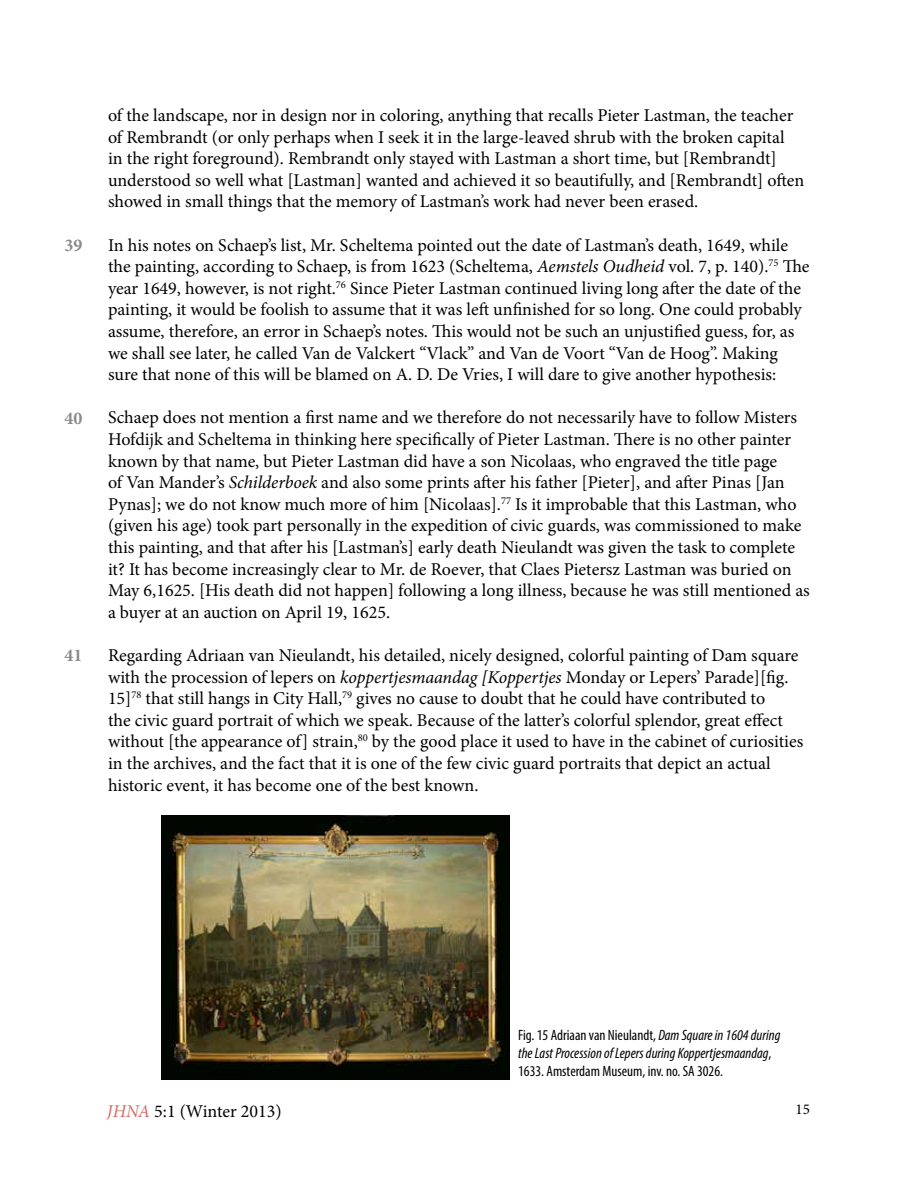
<style>
.page{position:relative;width:918px;height:1188px;background:#fff}
.page>*{position:absolute;margin:0;border:0;box-sizing:border-box;transform-origin:0 0}
.t1{font:18px/21.6px "Minion Pro";letter-spacing:-.005em;color:#000}
.t2{font:700 18px "Minion Pro";color:#888a8c}
.t3{font:italic condensed 15px/18px "Myriad Pro";color:#000}
.t4{font:15px "Minion Pro";color:#000}
.s1{font-style:italic}
.s2{font-style:normal}
.s3{font-style:italic;color:#d46c62}
</style>
<div class="page">
<img style="left:161px;top:816px;width:348px;height:264px">
<p class="t2" style="left:64px;top:232px;width:19px">39</p>
<p class="t2" style="left:64px;top:406px;width:19px">40</p>
<p class="t2" style="left:64px;top:643px;width:19px">41</p>
<p class="t1" style="left:108px;top:105px;width:698px">of the landscape, nor in design nor in coloring, anything that recalls Pieter Lastman, the teacher of Rembrandt (or only perhaps when I seek it in the large-leaved shrub with the broken capital<br>in the right foreground). Rembrandt only stayed with Lastman a short time, but [Rembrandt] understood so well what [Lastman] wanted and achieved it so beautifully, and [Rembrandt] often showed in small things that the memory of Lastman’s work had never been erased.</p>
<p class="t1" style="left:108px;top:234px;width:703px">In his notes on Schaep’s list, Mr. Scheltema pointed out the date of Lastman’s death, 1649, while the painting, according to Schaep, is from 1623 (Scheltema, <span class="s1">Aemstels Oudheid</span> vol. 7, p. 140).<sup>75</sup> The year 1649, however, is not right.<sup>76</sup> Since Pieter Lastman continued living long after the date of the painting, it would be foolish to assume that it was left unfinished for so long. One could probably assume, therefore, an error in Schaep’s notes. This would not be such an unjustified guess, for, as we shall see later, he called Van de Valckert “Vlack” and Van de Voort “Van de Hoog”. Making sure that none of this will be blamed on A. D. De Vries, I will dare to give another hypothesis:</p>
<p class="t1" style="left:108px;top:407px;width:703px">Schaep does not mention a first name and we therefore do not necessarily have to follow Misters Hofdijk and Scheltema in thinking here specifically of Pieter Lastman. There is no other painter known by that name, but Pieter Lastman did have a son Nicolaas, who engraved the title page<br>of Van Mander’s <span class="s1">Schilderboek</span> and also some prints after his father [Pieter], and after Pinas [Jan Pynas]; we do not know much more of him [Nicolaas].<sup>77</sup> Is it improbable that this Lastman, who (given his age) took part personally in the expedition of civic guards, was commissioned to make this painting, and that after his [Lastman’s] early death Nieulandt was given the task to complete it? It has become increasingly clear to Mr. de Roever, that Claes Pietersz Lastman was buried on May 6,1625. [His death did not happen] following a long illness, because he was still mentioned as a buyer at an auction on April 19, 1625.</p>
<p class="t1" style="left:108px;top:645px;width:697px">Regarding Adriaan van Nieulandt, his detailed, nicely designed, colorful painting of Dam square with the procession of lepers on <span class="s1">koppertjesmaandag [Koppertjes</span> Monday or Lepers’ Parade][fig.<br>15]<sup>78</sup> that still hangs in City Hall,<sup>79</sup> gives no cause to doubt that he could have contributed to<br>the civic guard portrait of which we speak. Because of the latter’s colorful splendor, great effect without [the appearance of] strain,<sup>80</sup> by the good place it used to have in the cabinet of curiosities in the archives, and the fact that it is one of the few civic guard portraits that depict an actual historic event, it has become one of the best known.</p>
<p class="t3" style="left:518px;top:1026px;width:264px"><span class="s2">Fig. 15 Adriaan van Nieulandt,</span> Dam Square in 1604 during the Last Procession of Lepers during Koppertjesmaandag<span class="s2">,<br>1633. Amsterdam Museum, inv. no. SA 3026.</span></p>
<p class="t1" style="left:107px;top:1100px;width:176px"><span class="s3">JHNA</span> 5:1 (Winter 2013)</p>
<p class="t4" style="left:796px;top:1099px;width:16px">15</p>
</div>
